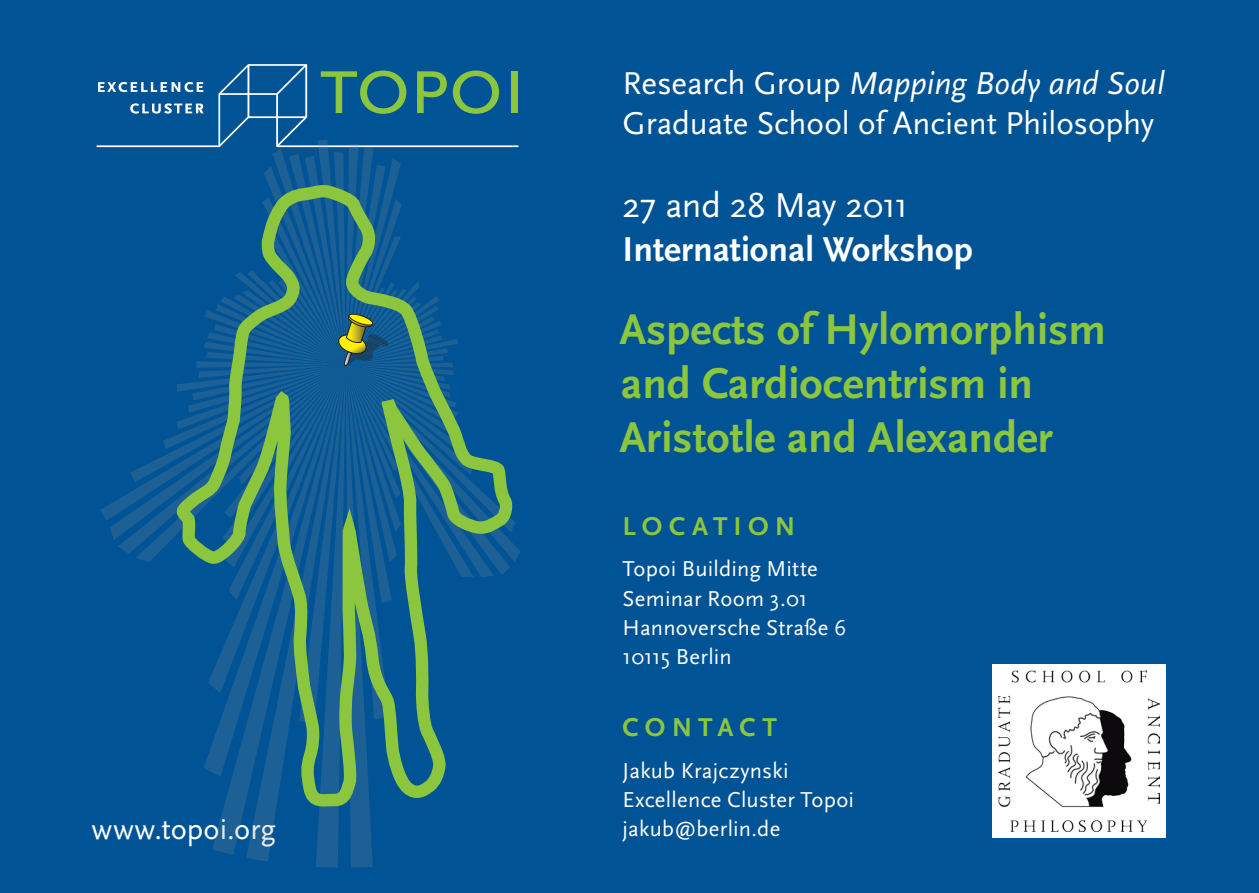
<style>
.page{position:relative;width:1259px;height:893px;background:#005495}
.page>*{position:absolute;margin:0;border:0;box-sizing:border-box;transform-origin:0 0}
.t1{font:700 45px/54px "Scala Sans";color:#8bc63e}
.t2{font:700 36px "Scala Sans";color:#fff}
.t3{font:36px "Scala Sans";letter-spacing:-.015em;color:#fff}
.t4{font:33px/39.6px "Scala Sans";letter-spacing:-.005em;color:#fff}
.t5{font:30.3px "Scala Sans";color:#fff}
.t6{font:700 27px "Scala Sans";letter-spacing:.225em;color:#8bc63e}
.t7{font:22.5px/29.1px "Scala Sans";letter-spacing:.01em;color:#fff}
.s1{font-style:italic}
</style>
<div class="page">
<svg style="left:96px;top:64px;width:424px;height:804px"></svg>
<div style="left:991px;top:665px;width:174px;height:173px;background:#fff"></div>
<img style="left:998px;top:670px;width:161px;height:162px">
<h3 class="t4" style="left:622px;top:64px;width:543px">Research Group <span class="s1">Mapping Body and Soul<br></span>Graduate School of Ancient Philosophy</h3>
<h2 class="t3" style="left:622px;top:184px;width:287px">27 and 28 May 2011</h2>
<h2 class="t2" style="left:622px;top:227px;width:352px">International Workshop</h2>
<h1 class="t1" style="left:619px;top:302px;width:488px">Aspects of Hylomorphism and Cardiocentrism in<br>Aristotle and Alexander</h1>
<p class="t6" style="left:622px;top:510px;width:174px">LOCATION</p>
<p class="t7" style="left:622px;top:554px;width:225px">Topoi Building Mitte<br>Seminar Room 3.01<br>Hannoversche Straße 6<br>10115 Berlin</p>
<p class="t6" style="left:622px;top:711px;width:156px">CONTACT</p>
<p class="t7" style="left:622px;top:756px;width:233px">Jakub Krajczynski<br>Excellence Cluster Topoi</p>
<h3 class="t5" style="left:92px;top:811px;width:185px">www.topoi.org</h3>
<p class="t7" style="left:622px;top:814px;width:159px">jakub@berlin.de</p>
</div>
